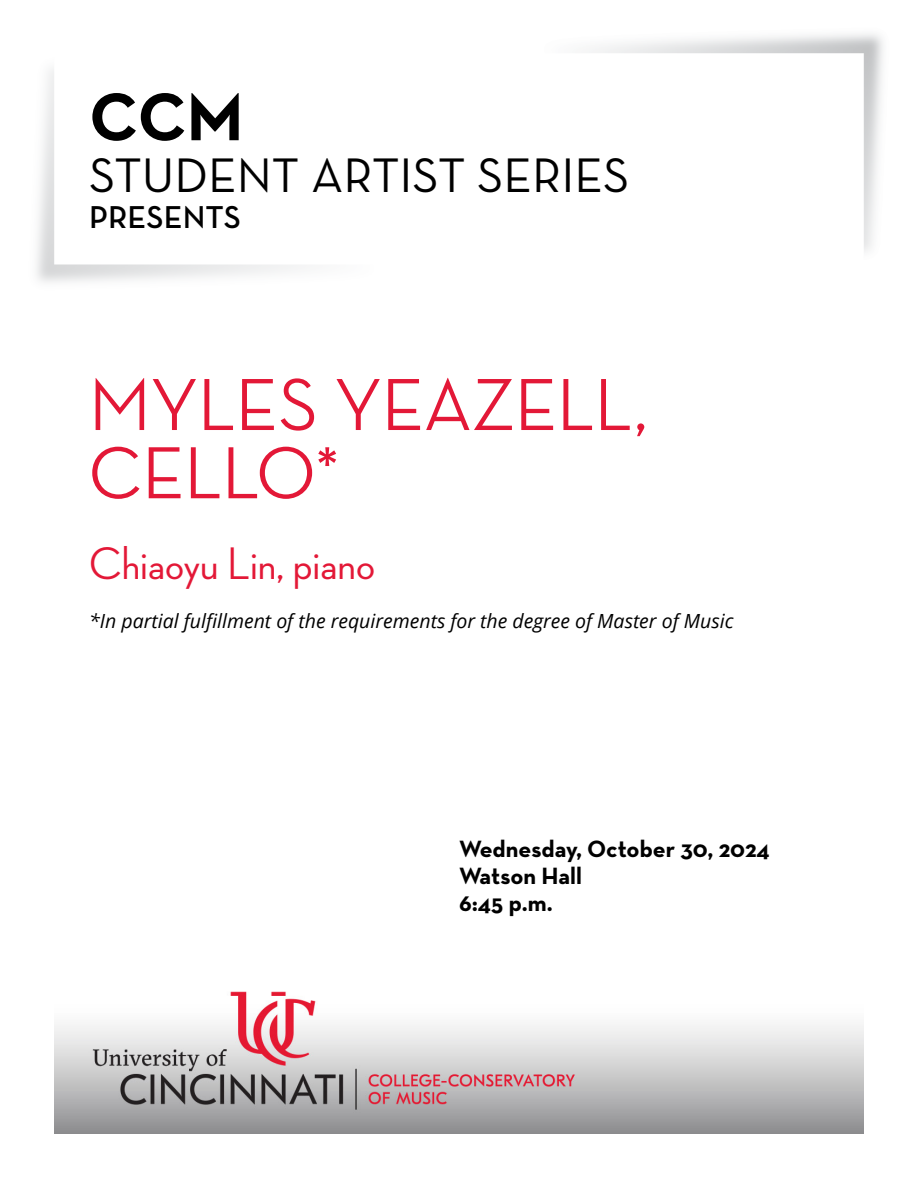
<style>
.page{position:relative;width:918px;height:1188px;background:#fff}
.page>*{position:absolute;margin:0;border:0;box-sizing:border-box;transform-origin:0 0}
.Concert_Title__H1{font:500 75px/68.2px "Neutra Disp";color:#e31837}
.Page_Intro__H1{font:700 68.7px "Neutra Text";color:#000}
.Page_Intro__H1-2{font:49.35px "Neutra Text";color:#000}
.Musician_Conductor__H2{font:500 46.5px "Neutra Disp";color:#e31837}
.Page_Intro__H1-3{font:600 32.25px "Neutra Text";color:#000}
.Date_Venue_Time__H3{font:700 24px "Neutra Text";color:#000}
.In_partial_fulfillment_of__H2{font:italic 19.5px "Open Sans";color:#000}
</style>
<div class="page">
<img style="left:54px;top:991px;width:810px;height:143px">
<img style="left:589px;top:34px;width:294px;height:218px">
<h1 class="Page_Intro__H1" style="left:89px;top:74px;width:156px">CCM</h1>
<h1 class="Page_Intro__H1-2" style="left:89px;top:145px;width:542px">STUDENT ARTIST SERIES</h1>
<h1 class="Page_Intro__H1-3" style="left:89px;top:197px;width:153px">PRESENTS</h1>
<h1 class="Concert_Title__H1" style="left:89px;top:371px;width:560px">MYLES YEAZELL,<br>CELLO*</h1>
<h2 class="Musician_Conductor__H2" style="left:89px;top:537px;width:287px">Chiaoyu Lin, piano</h2>
<h2 class="In_partial_fulfillment_of__H2" style="left:89px;top:608px;width:646px">*In partial fulfillment of the requirements for the degree of Master of Music</h2>
<h3 class="Date_Venue_Time__H3" style="left:459px;top:834px;width:312px">Wednesday, October 30, 2024</h3>
<h3 class="Date_Venue_Time__H3" style="left:459px;top:861px;width:124px">Watson Hall</h3>
<h3 class="Date_Venue_Time__H3" style="left:459px;top:888px;width:95px">6:45 p.m.</h3>
</div>
